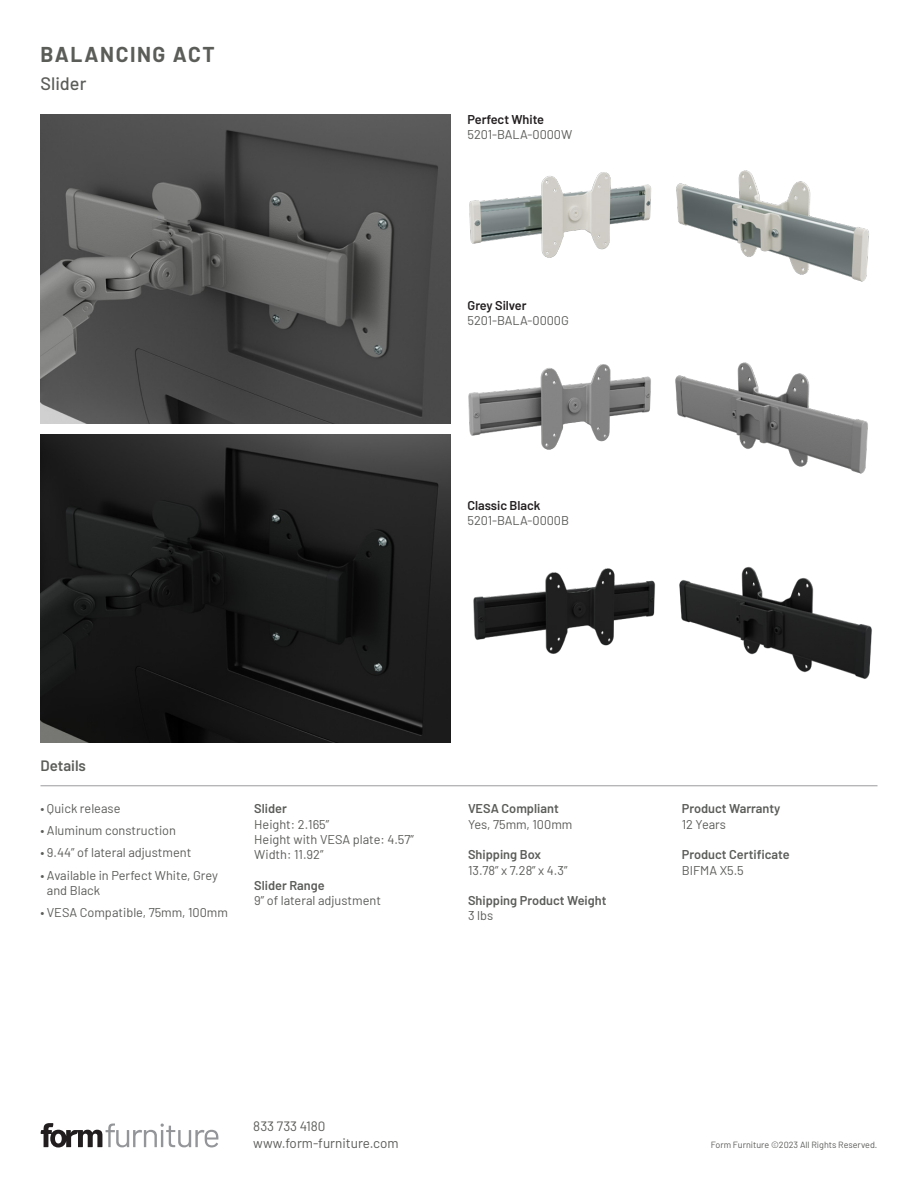
<style>
.page{position:relative;width:918px;height:1188px;background:#fff}
.page>*{position:absolute;margin:0;border:0;box-sizing:border-box;transform-origin:0 0}
.t1{font:700 21px "Barlow";letter-spacing:.075em;color:#5b5d59}
.t2{font:500 18px "Barlow";letter-spacing:.005em;color:#5b5d59}
.t3{font:600 15px "Barlow";color:#5b5d59}
.t4{font:13.5px "Barlow";color:#5b5d59}
.t5{font:12.75px/15.3px "Barlow";color:#5b5d59}
.t6{font:600 12.75px "Barlow";color:#5b5d59}
.t7{font:600 12.75px "Barlow";letter-spacing:-.005em;color:#231f20}
.t8{font:9px "Barlow";color:#5b5d59}
</style>
<div class="page">
<img style="left:675px;top:362px;width:193px;height:112px">
<img style="left:468px;top:364px;width:183px;height:86px">
<img style="left:40px;top:434px;width:410px;height:308px">
<img style="left:40px;top:114px;width:410px;height:310px">
<img style="left:473px;top:568px;width:183px;height:86px">
<img style="left:679px;top:566px;width:193px;height:113px">
<hr style="left:40px;top:785px;width:838px;height:1px;background:#9c9ca0">
<svg style="left:41px;top:1123px;width:177px;height:25px"></svg>
<img style="left:676px;top:170px;width:193px;height:112px">
<img style="left:469px;top:172px;width:183px;height:86px">
<p class="t1" style="left:40px;top:38px;width:176px">BALANCING ACT</p>
<p class="t2" style="left:40px;top:70px;width:47px">Slider</p>
<p class="t7" style="left:468px;top:110px;width:78px">Perfect White</p>
<p class="t5" style="left:468px;top:126px;width:106px">5201-BALA-0000W</p>
<p class="t7" style="left:468px;top:296px;width:60px">Grey Silver</p>
<p class="t5" style="left:468px;top:312px;width:103px">5201-BALA-0000G</p>
<p class="t7" style="left:468px;top:496px;width:74px">Classic Black</p>
<p class="t5" style="left:468px;top:512px;width:103px">5201-BALA-0000B</p>
<p class="t3" style="left:40px;top:755px;width:47px">Details</p>
<p class="t5" style="left:40px;top:800px;width:81px">• Quick release</p>
<p class="t5" style="left:40px;top:822px;width:137px">• Aluminum construction</p>
<p class="t5" style="left:40px;top:844px;width:152px">• 9.44” of lateral adjustment</p>
<p class="t5" style="left:47px;top:866px;width:173px;text-indent:-6px">• Available in Perfect White, Grey and Black</p>
<p class="t5" style="left:40px;top:904px;width:189px">• VESA Compatible, 75mm, 100mm</p>
<p class="t6" style="left:254px;top:799px;width:34px">Slider</p>
<p class="t5" style="left:254px;top:815px;width:161px">Height: 2.165”<br>Height with VESA plate: 4.57”</p>
<p class="t5" style="left:254px;top:846px;width:71px">Width: 11.92”</p>
<p class="t6" style="left:254px;top:876px;width:72px">Slider Range</p>
<p class="t5" style="left:254px;top:892px;width:128px">9” of lateral adjustment</p>
<p class="t6" style="left:468px;top:799px;width:92px">VESA Compliant</p>
<p class="t5" style="left:468px;top:815px;width:106px">Yes, 75mm, 100mm</p>
<p class="t6" style="left:468px;top:845px;width:75px">Shipping Box</p>
<p class="t5" style="left:468px;top:861px;width:101px">13.78” x 7.28” x 4.3”</p>
<p class="t6" style="left:468px;top:891px;width:140px">Shipping Product Weight</p>
<p class="t5" style="left:468px;top:907px;width:27px">3 lbs</p>
<p class="t6" style="left:682px;top:799px;width:100px">Product Warranty</p>
<p class="t5" style="left:682px;top:815px;width:46px">12 Years</p>
<p class="t6" style="left:682px;top:845px;width:109px">Product Certificate</p>
<p class="t5" style="left:682px;top:861px;width:64px">BIFMA X5.5</p>
<p class="t4" style="left:253px;top:1117px;width:74px">833 733 4180</p>
<p class="t4" style="left:253px;top:1133px;width:147px">www.form-furniture.com</p>
<p class="t8" style="left:711px;top:1138px;width:168px">Form Furniture ©2023 All Rights Reserved.</p>
</div>
